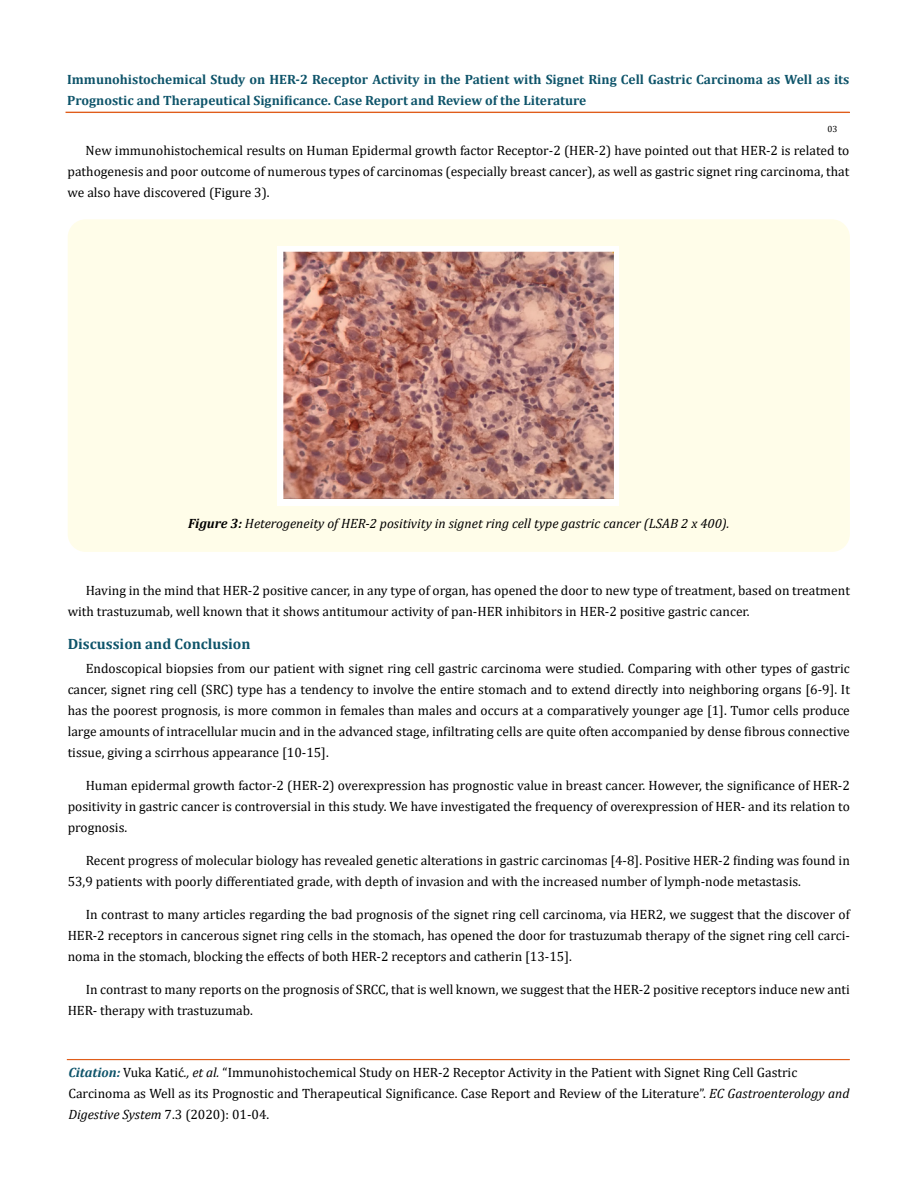
<style>
.page{position:relative;width:917px;height:1188px;background:#fff}
.page>*{position:absolute;margin:0;border:0;box-sizing:border-box;transform-origin:0 0}
.t1{font:700 15px "Cambria";color:#0e546a}
.t2{font:13.5px/21px "Cambria";color:#000}
.t3{font:700 13.5px/21px "Cambria";color:#0e546a}
.t4{font:italic 13.5px "Cambria";color:#000}
.t5{font:9px "Cambria";color:#000}
.s1{font-weight:700}
.s2{font-weight:700;font-style:italic;color:#0e546a}
.s3{font-style:italic}
</style>
<div class="page">
<div style="left:66px;top:112px;width:783px;height:1px;border:1px solid #e05d1a"></div>
<div style="left:67px;top:1059px;width:782px;height:1px;border:1px solid #e05d1a"></div>
<div style="left:68px;top:219px;width:781px;height:333px;background:#fffde9;border-radius:18px"></div>
<img style="left:277px;top:246px;width:341px;height:259px">
<p class="t3" style="left:67px;top:68px;width:783px">Immunohistochemical Study on HER-2 Receptor Activity in the Patient with Signet Ring Cell Gastric Carcinoma as Well as its<br>Prognostic and Therapeutical Significance. Case Report and Review of the Literature</p>
<p class="t5" style="left:827px;top:124px;width:11px">03</p>
<p class="t2" style="left:68px;top:140px;width:783px;text-align:justify;text-indent:18px">New immunohistochemical results on Human Epidermal growth factor Receptor-2 (HER-2) have pointed out that HER-2 is related to pathogenesis and poor outcome of numerous types of carcinomas (especially breast cancer), as well as gastric signet ring carcinoma, that we also have discovered (Figure 3).</p>
<p class="t4" style="left:188px;top:514px;width:543px"><span class="s1">Figure 3:</span> Heterogeneity of HER-2 positivity in signet ring cell type gastric cancer (LSAB 2 x 400).</p>
<p class="t2" style="left:68px;top:579px;width:783px;text-indent:18px">Having in the mind that HER-2 positive cancer, in any type of organ, has opened the door to new type of treatment, based on treatment with trastuzumab, well known that it shows antitumour activity of pan-HER inhibitors in HER-2 positive gastric cancer.</p>
<p class="t1" style="left:68px;top:633px;width:184px">Discussion and Conclusion</p>
<p class="t2" style="left:68px;top:657px;width:783px;text-align:justify;text-indent:18px">Endoscopical biopsies from our patient with signet ring cell gastric carcinoma were studied. Comparing with other types of gastric cancer, signet ring cell (SRC) type has a tendency to involve the entire stomach and to extend directly into neighboring organs [6-9]. It has the poorest prognosis, is more common in females than males and occurs at a comparatively younger age [1]. Tumor cells produce large amounts of intracellular mucin and in the advanced stage, infiltrating cells are quite often accompanied by dense fibrous connective tissue, giving a scirrhous appearance [10-15].</p>
<p class="t2" style="left:68px;top:774px;width:783px;text-align:justify;text-indent:18px">Human epidermal growth factor-2 (HER-2) overexpression has prognostic value in breast cancer. However, the significance of HER-2 positivity in gastric cancer is controversial in this study. We have investigated the frequency of overexpression of HER- and its relation to prognosis.</p>
<p class="t2" style="left:68px;top:849px;width:783px;text-indent:18px">Recent progress of molecular biology has revealed genetic alterations in gastric carcinomas [4-8]. Positive HER-2 finding was found in<br>53,9 patients with poorly differentiated grade, with depth of invasion and with the increased number of lymph-node metastasis.</p>
<p class="t2" style="left:68px;top:903px;width:783px;text-align:justify;text-indent:18px">In contrast to many articles regarding the bad prognosis of the signet ring cell carcinoma, via HER2, we suggest that the discover of HER-2 receptors in cancerous signet ring cells in the stomach, has opened the door for trastuzumab therapy of the signet ring cell carci&shy;noma in the stomach, blocking the effects of both HER-2 receptors and catherin [13-15].</p>
<p class="t2" style="left:68px;top:978px;width:783px;text-indent:18px">In contrast to many reports on the prognosis of SRCC, that is well known, we suggest that the HER-2 positive receptors induce new anti<br>HER- therapy with trastuzumab.</p>
<p class="t2" style="left:68px;top:1062px;width:782px"><span class="s2">Citation:</span> Vuka Katić<span class="s3">., et al.</span> “Immunohistochemical Study on HER-2 Receptor Activity in the Patient with Signet Ring Cell Gastric<br>Carcinoma as Well as its Prognostic and Therapeutical Significance. Case Report and Review of the Literature”. <span class="s3">EC Gastroenterology and<br>Digestive System</span> 7.3 (2020): 01-04.</p>
</div>
